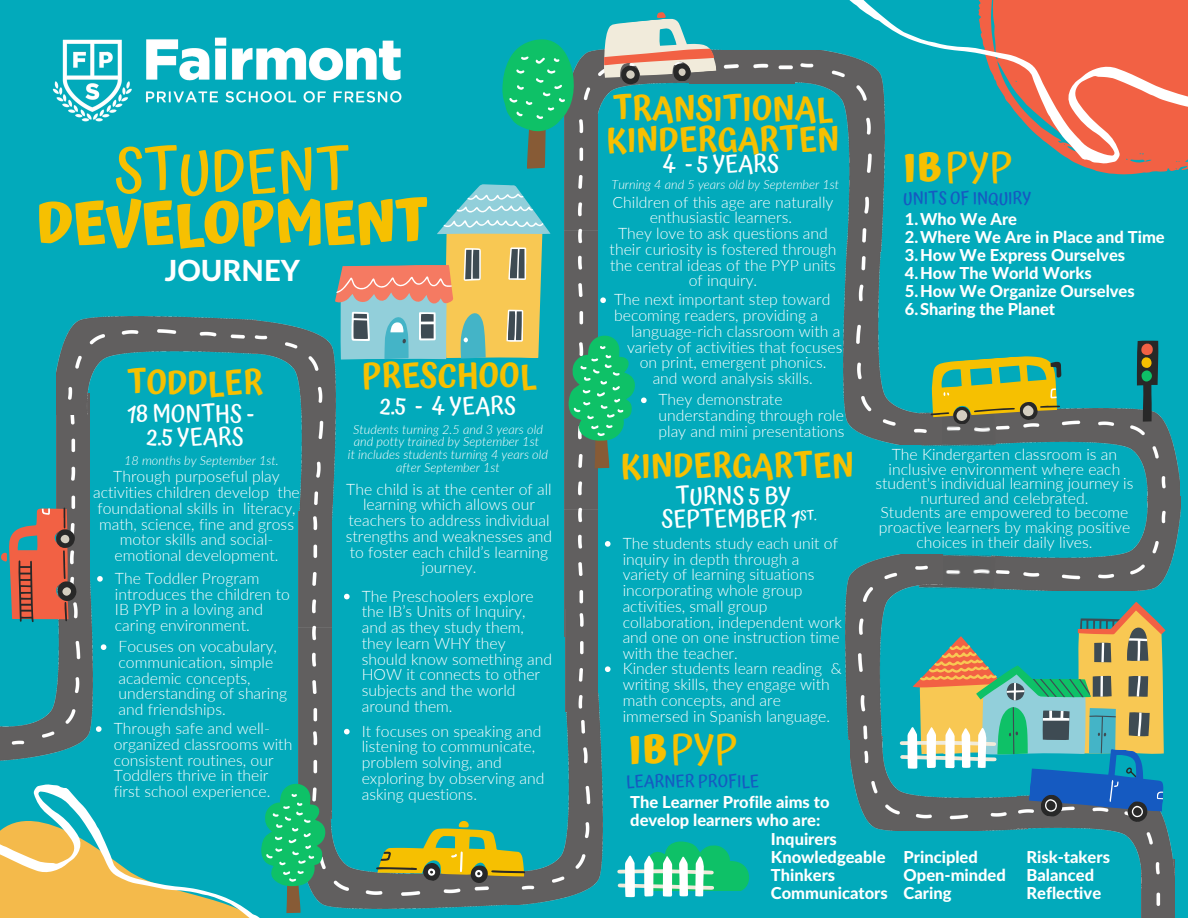
<style>
.page{position:relative;width:1188px;height:918px;background:#02aabb}
.page>*{position:absolute;margin:0;border:0;box-sizing:border-box;transform-origin:0 0}
.t1{font:500 58.65px "Atma";color:#f6c001}
.t2{font:700 57.45px "Atma";letter-spacing:-.02em;color:#f6c001}
.t3{font:500 40.35px "Atma";color:#f6c001}
.t4{font:600 33px "Atma";color:#f6c001}
.t5{font:800 29.1px "Lato Latin";color:#fff}
.t6{font:500 24px/22.5px "Atma";color:#fff;text-align:center}
.t7{font:500 17.1px "Atma";color:#155ac1}
.t8{font:800 16.5px/18px "Lato Latin";color:#fff}
.t9{font:300 15.75px/15.8px "Lato";color:#fff}
.t10{font:500 13.05px "Atma";color:#fff}
.t11{font:italic 300 12.75px/12.8px "Lato";color:#fff}
.s1{font-weight:700;font-size:39.6px}
</style>
<div class="page">
<svg style="left:749px;top:0;width:439px;height:182px"></svg>
<img style="left:52px;top:37px;width:350px;height:85px">
<img style="left:574px;top:49px;width:147px;height:96px">
<img style="left:996px;top:408px;width:184px;height:89px">
<img style="left:996px;top:497px;width:184px;height:94px">
<img style="left:943px;top:554px;width:53px;height:36px">
<img style="left:921px;top:425px;width:75px;height:21px">
<img style="left:843px;top:252px;width:98px;height:193px">
<img style="left:785px;top:50px;width:99px;height:202px">
<img style="left:0;top:580px;width:92px;height:180px">
<div style="left:57px;top:484px;width:32px;height:102px;background:#615f5f"></div>
<img style="left:57px;top:414px;width:32px;height:70px">
<img style="left:57px;top:317px;width:200px;height:97px">
<img style="left:252px;top:320px;width:83px;height:200px">
<div style="left:299px;top:512px;width:32px;height:115px;background:#615f5f"></div>
<img style="left:299px;top:627px;width:32px;height:100px">
<img style="left:565px;top:450px;width:32px;height:59px">
<img style="left:565px;top:509px;width:32px;height:100px">
<img style="left:565px;top:115px;width:32px;height:115px">
<img style="left:565px;top:230px;width:32px;height:108px">
<div style="left:299px;top:727px;width:32px;height:84px;background:#615f5f"></div>
<img style="left:325px;top:811px;width:191px;height:98px">
<img style="left:508px;top:694px;width:94px;height:210px">
<div style="left:565px;top:609px;width:33px;height:103px;background:#615f5f"></div>
<img style="left:565px;top:338px;width:4px;height:112px">
<img style="left:1142px;top:889px;width:32px;height:29px">
<img style="left:850px;top:740px;width:168px;height:91px">
<img style="left:1018px;top:824px;width:156px;height:65px">
<svg style="left:930px;top:354px;width:132px;height:71px"></svg>
<svg style="left:376px;top:820px;width:152px;height:66px"></svg>
<img style="left:775px;top:51px;width:20px;height:32px">
<img style="left:717px;top:51px;width:58px;height:32px">
<img style="left:846px;top:554px;width:97px;height:186px">
<svg style="left:1137px;top:341px;width:21px;height:81px"></svg>
<svg style="left:0;top:784px;width:325px;height:134px"></svg>
<svg style="left:600px;top:12px;width:117px;height:73px"></svg>
<svg style="left:1px;top:508px;width:75px;height:114px"></svg>
<svg style="left:569px;top:336px;width:66px;height:132px"></svg>
<svg style="left:900px;top:602px;width:266px;height:222px"></svg>
<svg style="left:617px;top:841px;width:132px;height:56px"></svg>
<svg style="left:97px;top:576px;width:6px;height:6px"></svg>
<svg style="left:344px;top:729px;width:6px;height:5px"></svg>
<svg style="left:101px;top:644px;width:5px;height:6px"></svg>
<svg style="left:344px;top:594px;width:6px;height:5px"></svg>
<svg style="left:96px;top:726px;width:6px;height:6px"></svg>
<svg style="left:600px;top:297px;width:6px;height:6px"></svg>
<svg style="left:641px;top:398px;width:6px;height:5px"></svg>
<svg style="left:605px;top:541px;width:6px;height:6px"></svg>
<svg style="left:605px;top:666px;width:6px;height:6px"></svg>
<svg style="left:502px;top:39px;width:72px;height:130px"></svg>
<svg style="left:335px;top:184px;width:216px;height:176px"></svg>
<p class="t1" style="left:115px;top:137px;width:237px">STUDENT</p>
<p class="t2" style="left:37px;top:189px;width:393px">DEVELOPMENT</p>
<p class="t5" style="left:165px;top:258px;width:137px">JOURNEY</p>
<p class="t4" style="left:127px;top:363px;width:137px">TODDLER</p>
<p class="t6" style="left:127px;top:403px;width:129px">18 MONTHS -</p>
<p class="t6" style="left:147px;top:425px;width:98px">2.5 YEARS</p>
<p class="t11" style="left:124px;top:453px;width:156px">18 months by September 1st.</p>
<p class="t9" style="left:93px;top:468px;width:208px;text-align:center">Through purposeful play activities children develop the foundational skills in literacy, math, science, fine and gross motor skills and social&shy;emotional development.</p>
<p class="t9" style="left:115px;top:570px;width:177px">The Toddler Program introduces the children to<br>IB PYP in a loving and caring environment.</p>
<p class="t9" style="left:119px;top:638px;width:170px">Focuses on vocabulary, communication, simple academic concepts, understanding of sharing and friendships.</p>
<p class="t9" style="left:114px;top:720px;width:180px">Through safe and well&shy;organized classrooms with consistent routines, our<br>Toddlers thrive in their first school experience.</p>
<p class="t4" style="left:362px;top:357px;width:177px">PRESCHOOL</p>
<p class="t6" style="left:380px;top:395px;width:137px">2.5 - 4 YEARS</p>
<p class="t11" style="left:353px;top:422px;width:191px">Students turning 2.5 and 3 years old and potty trained by September 1st</p>
<p class="t11" style="left:348px;top:448px;width:202px;text-align:center">it includes students turning 4 years old after September 1st</p>
<p class="t9" style="left:346px;top:481px;width:208px;text-align:center">The child is at the center of all learning which allows our teachers to address individual strengths and weaknesses and to foster each child’s learning journey.</p>
<p class="t9" style="left:362px;top:588px;width:192px">The Preschoolers explore the IB’s Units of Inquiry, and as they study them, they learn WHY they should know something and<br>HOW it connects to other subjects and the world around them.</p>
<p class="t9" style="left:362px;top:723px;width:184px">It focuses on speaking and listening to communicate, problem solving, and exploring by observing and asking questions.</p>
<p class="t4" style="left:613px;top:89px;width:222px">TRANSITIONAL</p>
<p class="t4" style="left:606px;top:121px;width:235px">KINDERGARTEN</p>
<p class="t6" style="left:663px;top:152px;width:118px">4 - 5 YEARS</p>
<p class="t11" style="left:612px;top:178px;width:229px">Turning 4 and 5 years old by September 1st</p>
<p class="t9" style="left:613px;top:194px;width:222px;text-align:center">Children of this age are naturally enthusiastic learners.</p>
<p class="t9" style="left:610px;top:225px;width:228px;text-align:center">They love to ask questions and their curiosity is fostered through the central ideas of the PYP units of inquiry.</p>
<p class="t9" style="left:614px;top:291px;width:218px">The next important step toward becoming readers, providing a</p>
<p class="t9" style="left:631px;top:323px;width:211px">language-rich classroom with a</p>
<p class="t9" style="left:627px;top:339px;width:217px">variety of activities that focuses</p>
<p class="t9" style="left:640px;top:354px;width:188px">on print, emergent phonics.</p>
<p class="t9" style="left:653px;top:370px;width:162px">and word analysis skills.</p>
<p class="t9" style="left:659px;top:391px;width:187px">They demonstrate understanding through role play and mini presentations</p>
<p class="t4" style="left:621px;top:446px;width:235px">KINDERGARTEN</p>
<p class="t6" style="left:662px;top:485px;width:140px">TURNS 5 BY<br>SEPTEMBER 1</p>
<p class="t10" style="left:800px;top:508px;width:18px">ST.</p>
<p class="t9" style="left:623px;top:535px;width:221px">The students study each unit of inquiry in depth through a variety of learning situations incorporating whole group activities, small group collaboration, independent work and one on one instruction time with the teacher.</p>
<p class="t9" style="left:623px;top:660px;width:221px">Kinder students learn reading &amp; writing skills, they engage with math concepts, and are immersed in Spanish language.</p>
<p class="t3" style="left:628px;top:726px;width:111px"><span class="s1">IB</span>PYP</p>
<p class="t7" style="left:626px;top:771px;width:134px">LEARNER PROFILE</p>
<p class="t3" style="left:903px;top:143px;width:111px"><span class="s1">IB</span>PYP</p>
<p class="t7" style="left:903px;top:188px;width:130px">UNITS OF INQUIRY</p>
<p class="t8" style="left:905px;top:211px;width:114px">1.Who We Are</p>
<p class="t8" style="left:905px;top:229px;width:261px">2.Where We Are in Place and Time</p>
<p class="t8" style="left:905px;top:247px;width:222px">3.How We Express Ourselves</p>
<p class="t8" style="left:905px;top:265px;width:188px">4.How The World Works</p>
<p class="t8" style="left:905px;top:283px;width:231px">5.How We Organize Ourselves</p>
<p class="t8" style="left:905px;top:301px;width:152px">6.Sharing the Planet</p>
<p class="t9" style="left:876px;top:447px;width:259px;line-height:14.7px;text-align:center">The Kindergarten classroom is an inclusive environment where each student's individual learning journey is nurtured and celebrated.</p>
<p class="t9" style="left:879px;top:505px;width:253px;line-height:14.7px;text-align:center">Students are empowered to become proactive learners by making positive choices in their daily lives.</p>
<p class="t8" style="left:630px;top:794px;width:201px">The Learner Profile aims to develop learners who are:</p>
<p class="t8" style="left:771px;top:831px;width:67px">Inquirers</p>
<p class="t8" style="left:771px;top:849px;width:116px">Knowledgeable</p>
<p class="t8" style="left:771px;top:867px;width:66px">Thinkers</p>
<p class="t8" style="left:771px;top:885px;width:118px">Communicators</p>
<p class="t8" style="left:904px;top:849px;width:76px">Principled</p>
<p class="t8" style="left:904px;top:867px;width:104px">Open-minded</p>
<p class="t8" style="left:904px;top:885px;width:49px">Caring</p>
<p class="t8" style="left:1027px;top:849px;width:85px">Risk-takers</p>
<p class="t8" style="left:1027px;top:867px;width:69px">Balanced</p>
<p class="t8" style="left:1027px;top:885px;width:76px">Reflective</p>
</div>
